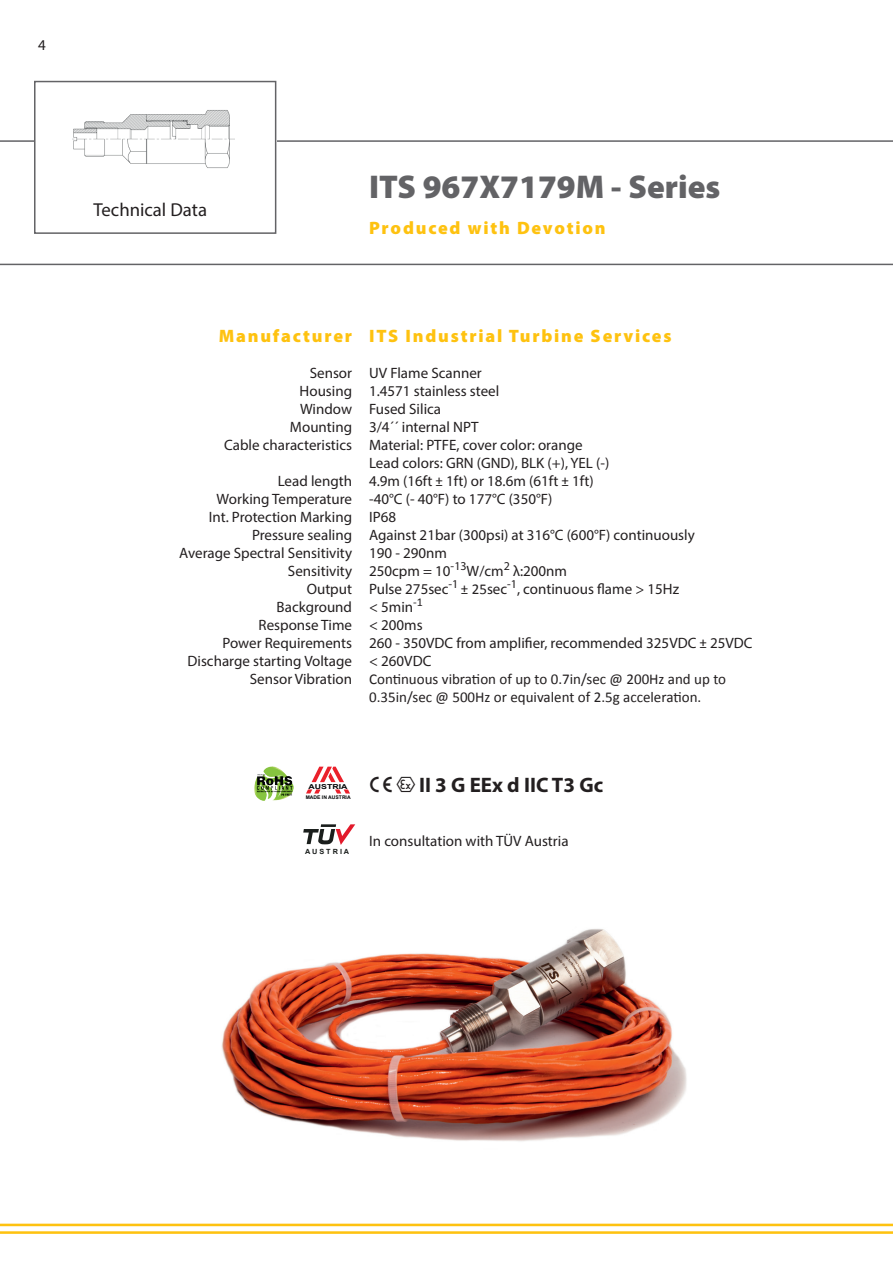
<style>
.page{position:relative;width:893px;height:1263px;background:#fff}
.page>*{position:absolute;margin:0;border:0;box-sizing:border-box;transform-origin:0 0}
.t1{font:900 33px "Myriad Pro";color:#636366}
.t2{font:700 21px "Myriad Pro";color:#231f20}
.t3{font:18.75px "Myriad Pro";color:#231f20}
.t4{font:900 18px "Myriad Pro";letter-spacing:.1em;color:#fec210}
.t5{font:15px/18px "Myriad Pro";color:#231f20;text-align:right}
.t6{font:15px/18px "Calibri";color:#231f20}
.t7{font:700 7.05px "Arial";color:#1a1e1c}
.t8{font:700 6.75px "Arial";color:#020405;scale:1.29 1}
.t9{font:700 4.95px "Arial";color:#020405}
.s1{font-family:"Calibri"}
.s2{font-family:"Mar Vo Sym";font-weight:400}
</style>
<div class="page">
<hr style="left:0;top:264px;width:893px;height:1px;background:#636366">
<hr style="left:0;top:140px;width:893px;height:2px;background:#636366">
<div style="left:34px;top:81px;width:242px;height:153px;background:#fff"></div>
<img style="left:73px;top:110px;width:161px;height:58px">
<svg style="left:303px;top:824px;width:52px;height:21px"></svg>
<div style="left:34px;top:81px;width:242px;height:153px;border:2px solid #636366"></div>
<svg style="left:0;top:1223px;width:893px;height:11px"></svg>
<img style="left:221px;top:929px;width:466px;height:213px">
<img style="left:254px;top:767px;width:40px;height:34px">
<svg style="left:306px;top:789px;width:15px;height:4px"></svg>
<svg style="left:335px;top:789px;width:15px;height:4px"></svg>
<svg style="left:312px;top:767px;width:32px;height:15px"></svg>
<p class="t5" style="left:38px;top:35px;width:9px">4</p>
<p class="t3" style="left:94px;top:198px;width:115px">Technical Data</p>
<h1 class="t1" style="left:369px;top:164px;width:353px">ITS 967X7179M - Series</h1>
<p class="t4" style="left:369px;top:215px;width:238px">Produced with Devotion</p>
<p class="t4" style="left:219px;top:323px;width:135px">Manufacturer</p>
<p class="t5" style="left:224px;top:363px;width:129px">Sensor<br>Housing<br>Window<br>Mounting<br>Cable characteristics</p>
<p class="t5" style="left:179px;top:471px;width:174px">Lead length<br>Working Temperature<br>Int. Protection Marking<br>Pressure sealing<br>Average Spectral Sensitivity<br>Sensitivity<br>Output<br>Background<br>Response Time<br>Power Requirements<br>Discharge starting Voltage<br>Sensor Vibration</p>
<p class="t4" style="left:369px;top:323px;width:304px">ITS Industrial Turbine Services</p>
<p class="t5" style="left:369px;top:363px;width:385px;text-align:left">UV Flame Scanner<br>1.4571 stainless steel<br>Fused Silica<br>3/4´´ internal NPT<br>Material: PTFE, cover color: orange<br>Lead colors: GRN (GND), BLK (+), YEL (-)<br>4.9m (16ft <span class="s1">±</span> 1ft) or 18.6m (61ft <span class="s1">±</span> 1ft)<br>-40°C (- 40°F) to 177°C (350°F)<br>IP68<br>Against 21bar (300psi) at 316°C (600°F) continuously<br>190 - 290nm<br>250cpm = 10<sup>-13</sup>W/cm<sup>2</sup> λ:200nm<br>Pulse 275sec<sup>-1</sup> <span class="s1">± 25</span>sec<sup>-1</sup>, continuous flame &gt; 15Hz<br>&lt; 5min<sup>-1<br></sup>&lt; 200ms<br>260 - 350VDC from amplifier, recommended 325VDC <span class="s1">±</span> 25VDC &lt; 260VDC</p>
<p class="t6" style="left:369px;top:670px;width:359px">Continuous vibration of up to 0.7in/sec @ 200Hz and up to<br>0.35in/sec @ 500Hz or equivalent of 2.5g acceleration.</p>
<p class="t8" style="left:308px;top:782px;width:32px">AUSTRIA</p>
<p class="t9" style="left:306px;top:794px;width:46px">MADE IN AUSTRIA</p>
<p class="t7" style="left:305px;top:847px;width:46px">A U S T R I A</p>
<h2 class="t2" style="left:369px;top:771px;width:236px"><span class="s2">C `</span> II 3 G EEx d IIC T3 Gc</h2>
<p class="t5" style="left:369px;top:831px;width:201px">In consultation with TÜV Austria</p>
</div>
